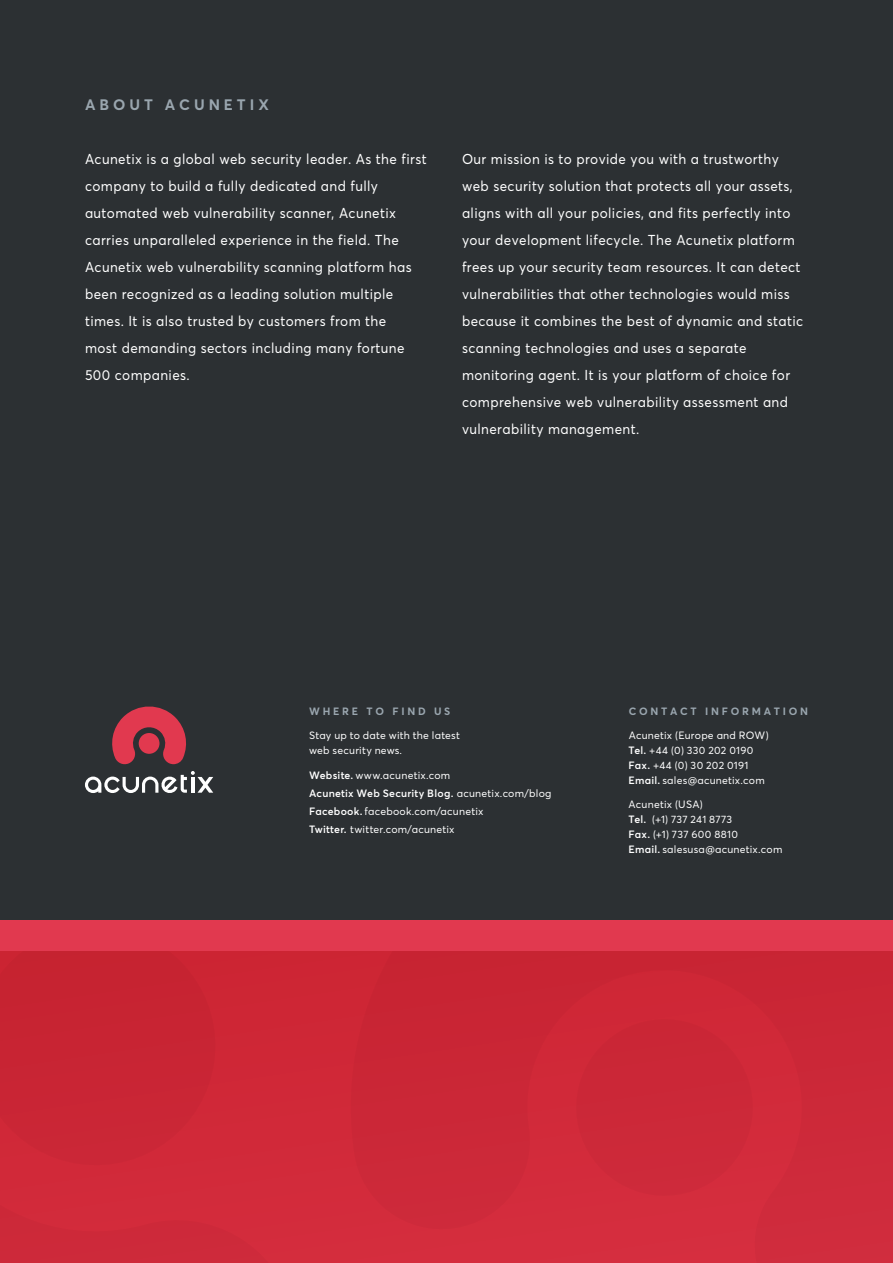
<style>
.page{position:relative;width:893px;height:1263px;background:#2c3033}
.page>*{position:absolute;margin:0;border:0;box-sizing:border-box;transform-origin:0 0}
.t1{font:600 17.85px "Averta";letter-spacing:.03em;color:#fff;scale:.44 1}
.t2{font:600 17.85px "Averta";letter-spacing:.03em;color:#fff;scale:.42 1}
.t3{font:700 15px "Averta";letter-spacing:.265em;color:#9aa6af}
.t4{font:14.25px/27px "Averta";letter-spacing:.03em;color:#fff;scale:.95 1}
.t5{font:600 13.05px "Averta";letter-spacing:.03em;color:#fff;scale:.61 1}
.t6{font:600 13.05px "Averta";letter-spacing:.03em;color:#fff;scale:.63 1}
.t7{font:600 13.05px "Averta";letter-spacing:.03em;color:#fff;scale:.78 1}
.t8{font:10.5px/15px "Averta";letter-spacing:.02em;color:#fff}
.t9{font:700 10.5px "Averta";letter-spacing:.265em;color:#9aa6af}
.s1{font-weight:600}
</style>
<div class="page">
<div style="left:371px;top:951px;width:522px;height:312px;background:#cd2838"></div>
<div style="left:0;top:951px;width:371px;height:312px;background:#cd2737"></div>
<div style="left:0;top:920px;width:893px;height:31px;background:#e1394f"></div>
<svg style="left:85px;top:706px;width:128px;height:87px"></svg>
<hr style="left:662px;top:785px;width:103px;height:1px;background:#fff">
<hr style="left:355px;top:778px;width:96px;height:1px;background:#fff">
<hr style="left:453px;top:798px;width:95px;height:1px;background:#fff">
<hr style="left:364px;top:815px;width:119px;height:1px;background:#fff">
<hr style="left:349px;top:833px;width:104px;height:1px;background:#fff">
<hr style="left:662px;top:854px;width:121px;height:1px;background:#fff">
<p class="t3" style="left:85px;top:95px;width:185px">ABOUT ACUNETIX</p>
<p class="t4" style="left:85px;top:146px;width:361px">Acunetix is a global web security leader. As the first company to build a fully dedicated and fully automated web vulnerability scanner, Acunetix carries unparalleled experience in the field. The Acunetix web vulnerability scanning platform has been recognized as a leading solution multiple times. It is also trusted by customers from the<br>most demanding sectors including many fortune 500 companies.</p>
<p class="t4" style="left:462px;top:146px;width:361px">Our mission is to provide you with a trustworthy web security solution that protects all your assets, aligns with all your policies, and fits perfectly into your development lifecycle. The Acunetix platform frees up your security team resources. It can detect vulnerabilities that other technologies would miss because it combines the best of dynamic and static scanning technologies and uses a separate monitoring agent. It is your platform of choice for comprehensive web vulnerability assessment and vulnerability management.</p>
<p class="t9" style="left:309px;top:705px;width:143px">WHERE TO FIND US</p>
<p class="t8" style="left:309px;top:728px;width:152px">Stay up to date with the latest web security news.</p>
<p class="t8" style="left:309px;top:767px;width:244px;line-height:17.9px"><span class="s1">Website.</span> www.acunetix.com<br><span class="s1">Acunetix Web Security Blog.</span> acunetix.com/blog <span class="s1">Facebook.</span> facebook.com/acunetix<br><span class="s1">Twitter.</span> twitter.com/acunetix</p>
<p class="t7" style="left:355px;top:765px;width:124px">www.acunetix.com</p>
<p class="t5" style="left:453px;top:785px;width:157px">www.acunetix.com/blog</p>
<p class="t6" style="left:364px;top:802px;width:189px">www.facebook.com/acunetix</p>
<p class="t5" style="left:349px;top:820px;width:173px">www.twitter.com/acunetix</p>
<p class="t9" style="left:629px;top:705px;width:181px">CONTACT INFORMATION</p>
<p class="t8" style="left:629px;top:728px;width:142px">Acunetix (Europe and ROW)<br><span class="s1">Tel.</span> +44 (0) 330 202 0190<br><span class="s1">Fax.</span> +44 (0) 30 202 0191<br><span class="s1">Email.</span> sales@acunetix.com</p>
<p class="t8" style="left:629px;top:796px;width:155px">Acunetix (USA)<br><span class="s1">Tel.</span> (+1) 737 241 8773<br><span class="s1">Fax.</span> (+1) 737 600 8810<br><span class="s1">Email.</span> salesusa@acunetix.com</p>
<p class="t2" style="left:662px;top:767px;width:246px">mailto:sales@acunetix.com</p>
<p class="t1" style="left:662px;top:836px;width:275px">mailto:salesusa@acunetix.com</p>
</div>
